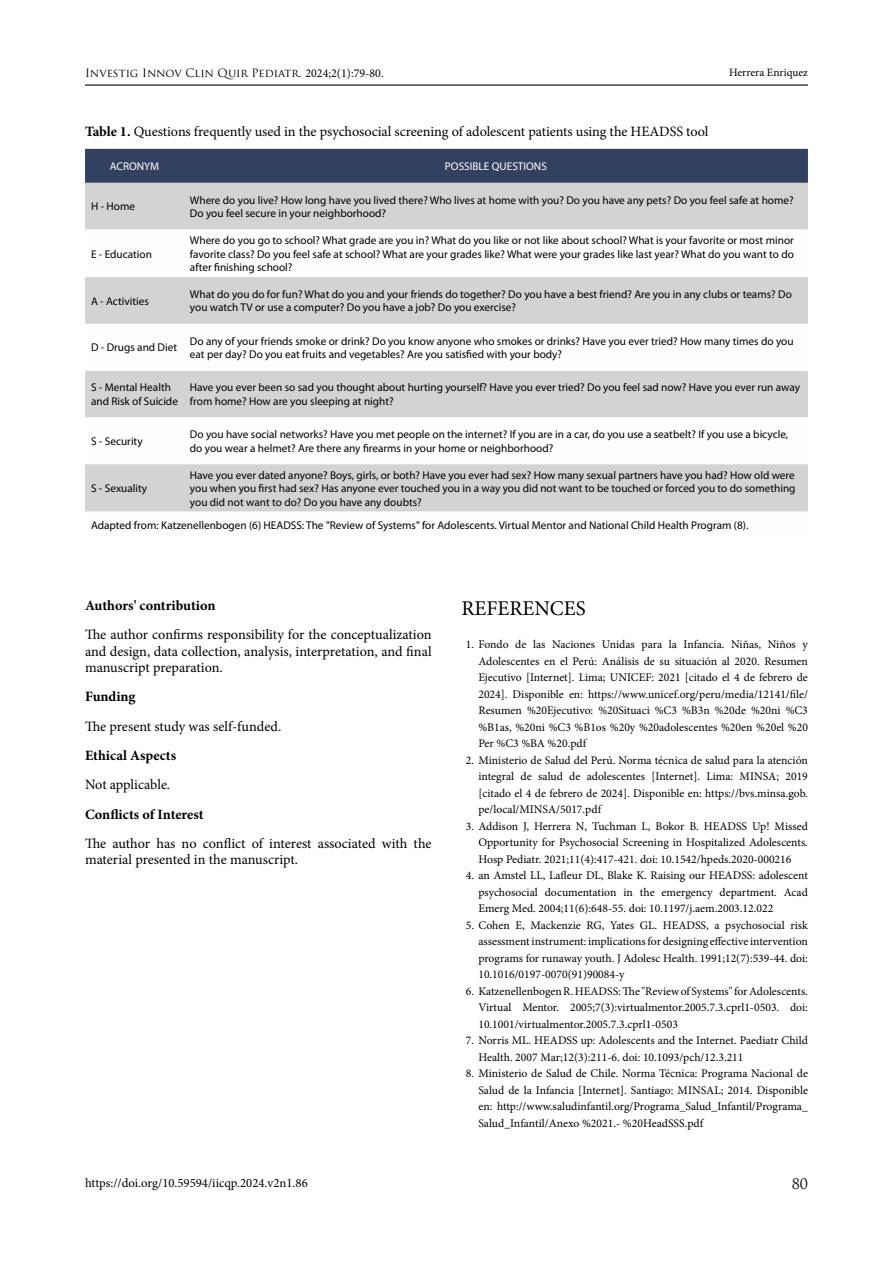
<style>
.page{position:relative;width:893px;height:1263px;background:#fff}
.page>*{position:absolute;margin:0;border:0;box-sizing:border-box;transform-origin:0 0}
.t1{font:21px "Minion Pro";color:#000}
.t2{font:14.25px/16.5px "Minion Pro";letter-spacing:-.005em;color:#000;text-align:justify}
.t3{font:700 14.25px "Minion Pro";color:#000}
.t4{font:14.25px "Trajan Pro";color:#000}
.t5{font:12.75px "Minion Pro";color:#000}
.t6{font:11.7px/16.5px "Minion Pro";color:#000;text-align:justify}
.t7{font:11.25px/13.5px "Myriad Pro";color:#000}
.t8{font:11.25px "Trajan Pro";color:#000}
.t9{font:11.25px "Myriad Pro";color:#fffefd}
.t10{font:11.25px "Minion Pro";color:#000}
.s1{font-family:"Minion Pro";font-size:12px}
.s2{font-weight:700}
</style>
<div class="page">
<hr style="left:85px;top:84px;width:723px;height:2px;background:#000">
<div style="left:85px;top:149px;width:723px;height:34px;background:#334160"></div>
<div style="left:85px;top:183px;width:723px;height:47px;background:#d3d3d3"></div>
<svg style="left:85px;top:277px;width:723px;height:235px;fill:#d3d3d3"></svg>
<p class="t8" style="left:85px;top:66px;width:300px">Investig Innov Clin Quir Pediatr. <span class="s1">2024;2(1):79-80.</span></p>
<p class="t2" style="left:85px;top:123px;width:625px"><span class="s2">Table 1.</span> Questions frequently used in the psychosocial screening of adolescent patients using the HEADSS tool</p>
<p class="t10" style="left:729px;top:65px;width:80px">Herrera Enriquez</p>
<p class="t9" style="left:110px;top:159px;width:51px">ACRONYM</p>
<p class="t9" style="left:445px;top:159px;width:103px">POSSIBLE QUESTIONS</p>
<p class="t7" style="left:91px;top:200px;width:46px">H - Home</p>
<p class="t7" style="left:190px;top:193px;width:605px">Where do you live? How long have you lived there? Who lives at home with you? Do you have any pets? Do you feel safe at home?<br>Do you feel secure in your neighborhood?</p>
<p class="t7" style="left:91px;top:247px;width:62px">E - Education</p>
<p class="t7" style="left:190px;top:233px;width:605px;text-align:justify">Where do you go to school? What grade are you in? What do you like or not like about school? What is your favorite or most minor favorite class? Do you feel safe at school? What are your grades like? What were your grades like last year? What do you want to do after finishing school?</p>
<p class="t7" style="left:91px;top:294px;width:59px">A - Activities</p>
<p class="t7" style="left:190px;top:287px;width:603px">What do you do for fun? What do you and your friends do together? Do you have a best friend? Are you in any clubs or teams? Do you watch TV or use a computer? Do you have a job? Do you exercise?</p>
<p class="t7" style="left:91px;top:341px;width:88px">D - Drugs and Diet</p>
<p class="t7" style="left:190px;top:334px;width:605px">Do any of your friends smoke or drink? Do you know anyone who smokes or drinks? Have you ever tried? How many times do you eat per day? Do you eat fruits and vegetables? Are you satisfied with your body?</p>
<p class="t7" style="left:91px;top:381px;width:88px">S - Mental Health and Risk of Suicide</p>
<p class="t7" style="left:190px;top:381px;width:612px">Have you ever been so sad you thought about hurting yourself? Have you ever tried? Do you feel sad now? Have you ever run away from home? How are you sleeping at night?</p>
<p class="t7" style="left:91px;top:434px;width:53px">S - Security</p>
<p class="t7" style="left:190px;top:428px;width:600px">Do you have social networks? Have you met people on the internet? If you are in a car, do you use a seatbelt? If you use a bicycle, do you wear a helmet? Are there any firearms in your home or neighborhood?</p>
<p class="t7" style="left:91px;top:481px;width:58px">S - Sexuality</p>
<p class="t7" style="left:190px;top:468px;width:607px;text-align:justify">Have you ever dated anyone? Boys, girls, or both? Have you ever had sex? How many sexual partners have you had? How old were you when you first had sex? Has anyone ever touched you in a way you did not want to be touched or forced you to do something you did not want to do? Do you have any doubts?</p>
<p class="t7" style="left:91px;top:518px;width:659px">Adapted from: Katzenellenbogen (6) HEADSS: The "Review of Systems" for Adolescents. Virtual Mentor and National Child Health Program (8).</p>
<p class="t3" style="left:85px;top:595px;width:132px">Authors' contribution</p>
<p class="t2" style="left:85px;top:626px;width:348px">The author confirms responsibility for the conceptualization and design, data collection, analysis, interpretation, and final manuscript preparation.</p>
<p class="t3" style="left:85px;top:687px;width:52px">Funding</p>
<p class="t2" style="left:85px;top:718px;width:198px">The present study was self-funded.</p>
<p class="t3" style="left:85px;top:745px;width:93px">Ethical Aspects</p>
<p class="t2" style="left:85px;top:776px;width:87px">Not applicable.</p>
<p class="t3" style="left:85px;top:804px;width:120px">Conflicts of Interest</p>
<p class="t2" style="left:85px;top:835px;width:348px">The author has no conflict of interest associated with the material presented in the manuscript.</p>
<p class="t5" style="left:85px;top:1174px;width:224px">https://doi.org/10.59594/iicqp.2024.v2n1.86</p>
<h1 class="t1" style="left:461px;top:594px;width:126px">REFERENCES</h1>
<p class="t6" style="left:478px;top:636px;width:331px;text-indent:-13px">1. Fondo de las Naciones Unidas para la Infancia. Niñas, Niños y Adolescentes en el Perú: Análisis de su situación al 2020. Resumen Ejecutivo [Internet]. Lima; UNICEF: 2021 [citado el 4 de febrero de 2024]. Disponible en: https://www.unicef.org/peru/media/12141/file/ Resumen %20Ejecutivo: %20Situaci %C3 %B3n %20de %20ni %C3 %B1as, %20ni %C3 %B1os %20y %20adolescentes %20en %20el %20<br>Per %C3 %BA %20.pdf</p>
<p class="t6" style="left:478px;top:752px;width:331px;text-indent:-13px">2. Ministerio de Salud del Perú. Norma técnica de salud para la atención integral de salud de adolescentes [Internet]. Lima: MINSA; 2019 [citado el 4 de febrero de 2024]. Disponible en: https://bvs.minsa.gob. pe/local/MINSA/5017.pdf</p>
<p class="t6" style="left:478px;top:818px;width:331px;text-indent:-13px">3. Addison J, Herrera N, Tuchman L, Bokor B. HEADSS Up! Missed Opportunity for Psychosocial Screening in Hospitalized Adolescents.<br>Hosp Pediatr. 2021;11(4):417-421. doi: 10.1542/hpeds.2020-000216</p>
<p class="t6" style="left:478px;top:867px;width:331px;text-indent:-13px">4. an Amstel LL, Lafleur DL, Blake K. Raising our HEADSS: adolescent psychosocial documentation in the emergency department. Acad Emerg Med. 2004;11(6):648-55. doi: 10.1197/j.aem.2003.12.022</p>
<p class="t6" style="left:478px;top:917px;width:331px;text-indent:-13px">5. Cohen E, Mackenzie RG, Yates GL. HEADSS, a psychosocial risk assessment instrument: implications for designing effective intervention programs for runaway youth. J Adolesc Health. 1991;12(7):539-44. doi:<br>10.1016/0197-0070(91)90084-y</p>
<p class="t6" style="left:478px;top:983px;width:331px;text-indent:-13px">6. Katzenellenbogen R. HEADSS: The "Review of Systems" for Adolescents.<br>Virtual Mentor. 2005;7(3):virtualmentor.2005.7.3.cprl1-0503. doi:<br>10.1001/virtualmentor.2005.7.3.cprl1-0503</p>
<p class="t6" style="left:478px;top:1032px;width:331px;text-indent:-13px">7. Norris ML. HEADSS up: Adolescents and the Internet. Paediatr Child<br>Health. 2007 Mar;12(3):211-6. doi: 10.1093/pch/12.3.211</p>
<p class="t6" style="left:478px;top:1065px;width:331px;text-indent:-13px">8. Ministerio de Salud de Chile. Norma Técnica: Programa Nacional de Salud de la Infancia [Internet]. Santiago: MINSAL; 2014. Disponible en: http://www.saludinfantil.org/Programa_Salud_Infantil/Programa_ Salud_Infantil/Anexo %2021.- %20HeadSSS.pdf</p>
<p class="t4" style="left:792px;top:1174px;width:18px">80</p>
</div>
